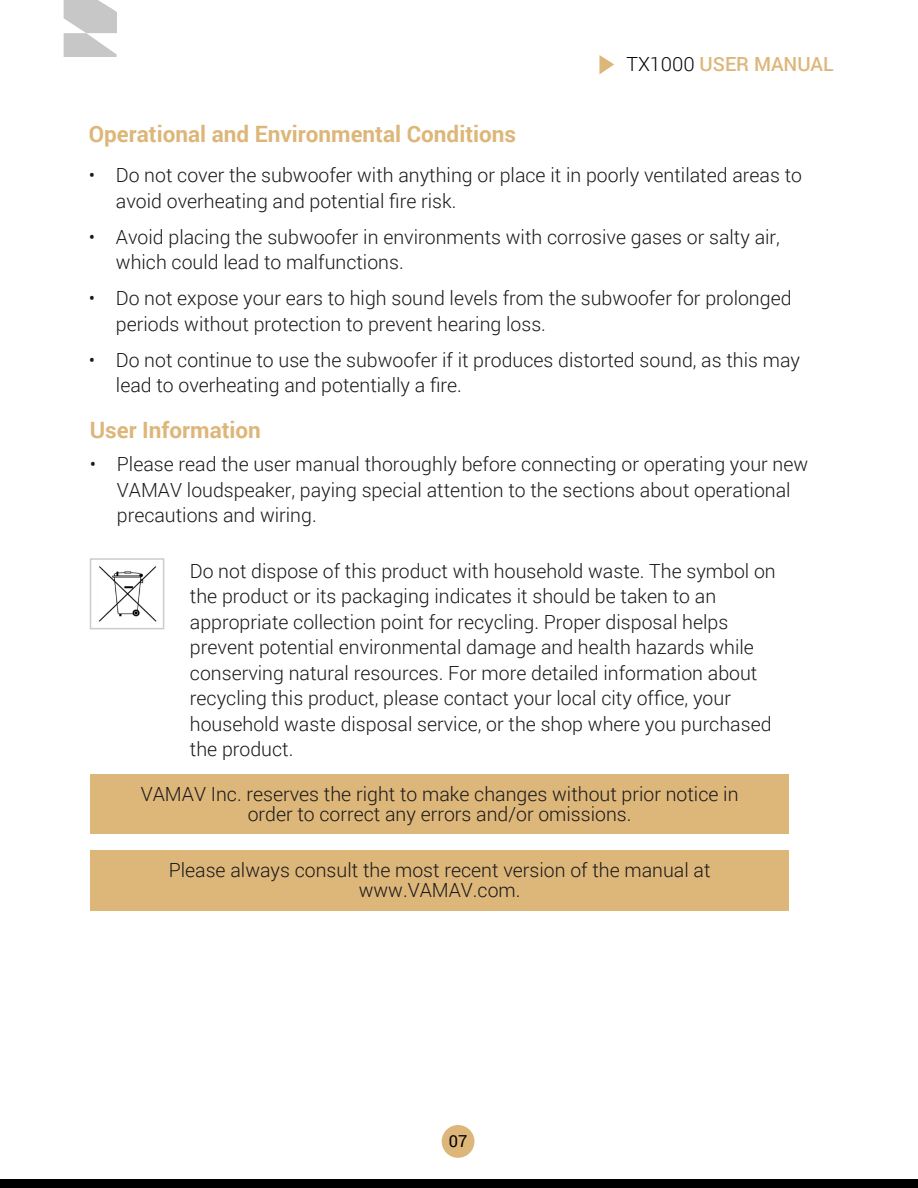
<style>
.page{position:relative;width:918px;height:1188px;background:#fff}
.page>*{position:absolute;margin:0;border:0;box-sizing:border-box;transform-origin:0 0}
.t1{font:700 22.5px "Roboto";color:#ddb67a}
.t2{font:300 19.5px/25.5px "Roboto";color:#191919}
.t3{font:500 19.5px "Roboto";color:#ddb67a}
.t4{font:16.5px "Roboto";color:#000}
.s1{font-weight:300;color:#000}
</style>
<div class="page">
<div style="left:442px;top:1125px;width:32px;height:33px;background:#ddb67a;border-radius:50%"></div>
<div style="left:0;top:1179px;width:918px;height:9px;background:#000"></div>
<svg style="left:64px;top:0;width:53px;height:57px"></svg>
<svg style="left:599px;top:55px;width:15px;height:19px"></svg>
<div style="left:91px;top:774px;width:698px;height:60px;background:#ddb67a"></div>
<div style="left:91px;top:850px;width:698px;height:60px;background:#ddb67a"></div>
<img style="left:98px;top:566px;width:59px;height:56px">
<div style="left:90px;top:558px;width:74px;height:71px;border:2px solid #ccc"></div>
<p class="t1" style="left:89px;top:118px;width:429px">Operational and Environmental Conditions</p>
<p class="t3" style="left:627px;top:50px;width:209px"><span class="s1">TX1000</span> USER MANUAL</p>
<p class="t2" style="left:116px;top:162px;width:688px;text-indent:-27px">• Do not cover the subwoofer with anything or place it in poorly ventilated areas to avoid overheating and potential fire risk.</p>
<p class="t2" style="left:116px;top:223px;width:666px;text-indent:-27px">• Avoid placing the subwoofer in environments with corrosive gases or salty air, which could lead to malfunctions.</p>
<p class="t2" style="left:116px;top:285px;width:677px;text-indent:-27px">• Do not expose your ears to high sound levels from the subwoofer for prolonged periods without protection to prevent hearing loss.</p>
<p class="t2" style="left:116px;top:346px;width:686px;text-indent:-27px">• Do not continue to use the subwoofer if it produces distorted sound, as this may lead to overheating and potentially a fire.</p>
<p class="t1" style="left:90px;top:414px;width:173px">User Information</p>
<p class="t2" style="left:117px;top:451px;width:693px;text-indent:-27px">• Please read the user manual thoroughly before connecting or operating your new<br>VAMAV loudspeaker, paying special attention to the sections about operational precautions and wiring.</p>
<p class="t2" style="left:190px;top:557px;width:587px">Do not dispose of this product with household waste. The symbol on the product or its packaging indicates it should be taken to an appropriate collection point for recycling. Proper disposal helps prevent potential environmental damage and health hazards while conserving natural resources. For more detailed information about recycling this product, please contact your local city office, your household waste disposal service, or the shop where you purchased the product.</p>
<p class="t2" style="left:141px;top:783px;width:599px;line-height:20.1px;text-align:center">VAMAV Inc. reserves the right to make changes without prior notice in order to correct any errors and/or omissions.</p>
<p class="t2" style="left:169px;top:859px;width:543px;line-height:20.1px;text-align:center">Please always consult the most recent version of the manual at www.VAMAV.com.</p>
<p class="t4" style="left:449px;top:1130px;width:20px">07</p>
</div>
